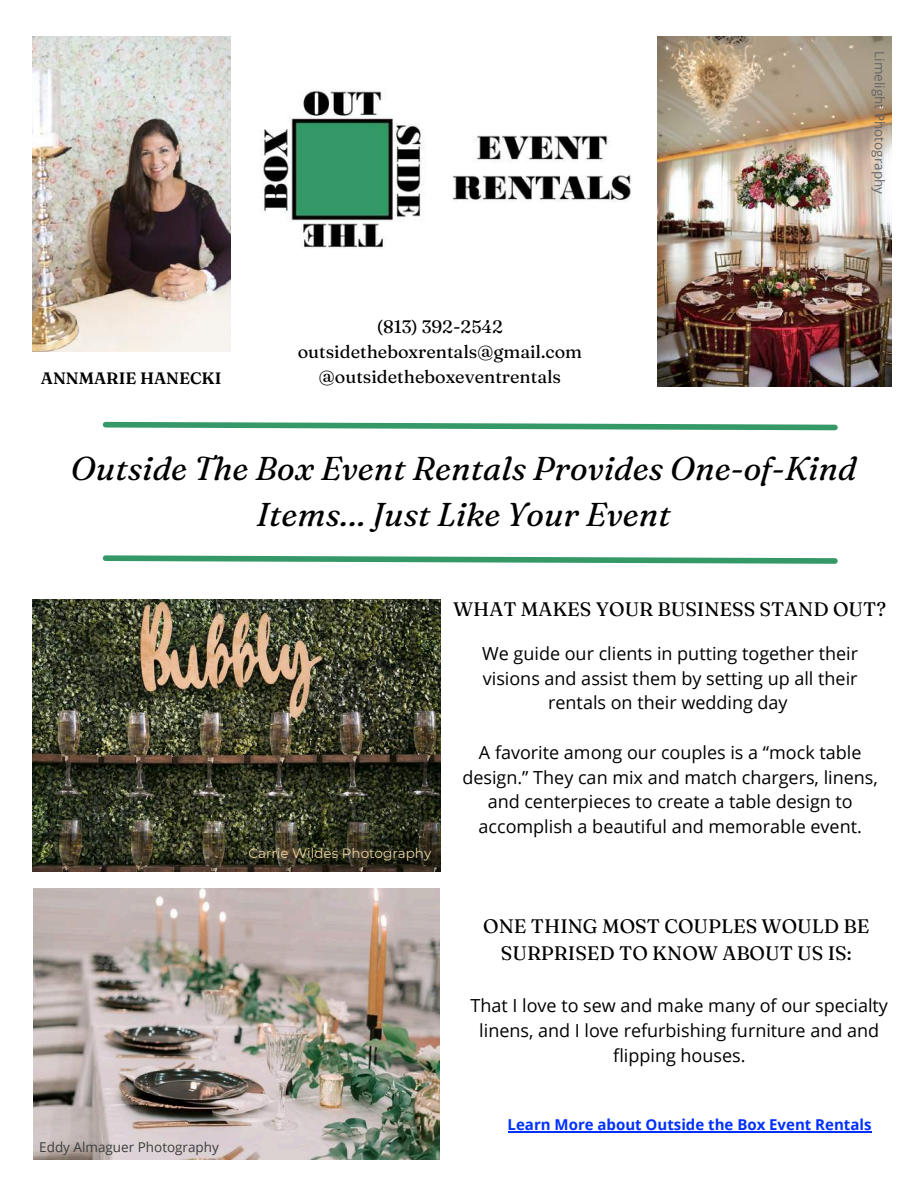
<style>
.page{position:relative;width:918px;height:1188px;background:#fff}
.page>*{position:absolute;margin:0;border:0;box-sizing:border-box;transform-origin:0 0}
.t1{font:italic 33px/46.2px "Fraunces 9 pt";color:#000;text-align:center}
.t2{font:19.5px/27px "Fraunces 9 pt";color:#000;text-align:center}
.t3{font:18px/24.8px "Open Sans";color:#000;text-align:center}
.t4{font:18px/24.8px "Fraunces 9 pt";color:#000;text-align:center}
.t5{font:600 16.5px "Fraunces 9 pt";color:#000}
.t6{font:700 15px "Open Sans";color:#0030ff}
.t7{font:13.5px "Montserrat";color:#ecd2a1}
.t8{font:13.5px "Open Sans";color:#3d3d3d}
.t9{font:13.5px "Open Sans";color:#666}
</style>
<div class="page">
<img style="left:260px;top:89px;width:371px;height:160px">
<img style="left:32px;top:36px;width:198px;height:315px">
<img style="left:658px;top:36px;width:234px;height:350px">
<img style="left:32px;top:599px;width:409px;height:273px">
<img style="left:34px;top:889px;width:406px;height:271px">
<hr style="left:508px;top:1131px;width:364px;height:2px;background:#0030ff">
<svg style="left:102px;top:421px;width:736px;height:10px"></svg>
<svg style="left:102px;top:555px;width:736px;height:9px"></svg>
<p class="t9" style="left:889px;top:51px;width:144px;rotate:90deg">Limelight Photography</p>
<p class="t5" style="left:41px;top:367px;width:182px">ANNMARIE HANECKI</p>
<p class="t4" style="left:298px;top:314px;width:286px">(813) 392-2542 outsidetheboxrentals@gmail.com @outsidetheboxeventrentals</p>
<h1 class="t1" style="left:71px;top:445px;width:788px">Outside The Box Event Rentals Provides One-of-Kind<br>Items… Just Like Your Event</h1>
<p class="t8" style="left:39px;top:1137px;width:181px">Eddy Almaguer Photography</p>
<p class="t7" style="left:248px;top:845px;width:185px">Carrie Wildes Photography</p>
<p class="t2" style="left:453px;top:596px;width:434px">WHAT MAKES YOUR BUSINESS STAND OUT?</p>
<p class="t3" style="left:482px;top:641px;width:377px">We guide our clients in putting together their visions and assist them by setting up all their rentals on their wedding day</p>
<p class="t3" style="left:462px;top:740px;width:417px">A favorite among our couples is a “mock table design.” They can mix and match chargers, linens, and centerpieces to create a table design to accomplish a beautiful and memorable event.</p>
<p class="t2" style="left:483px;top:912px;width:388px">ONE THING MOST COUPLES WOULD BE<br>SURPRISED TO KNOW ABOUT US IS:</p>
<p class="t3" style="left:471px;top:993px;width:419px">That I love to sew and make many of our specialty linens, and I love refurbishing furniture and and flipping houses.</p>
<p class="t6" style="left:508px;top:1114px;width:365px">Learn More about Outside the Box Event Rentals</p>
</div>
